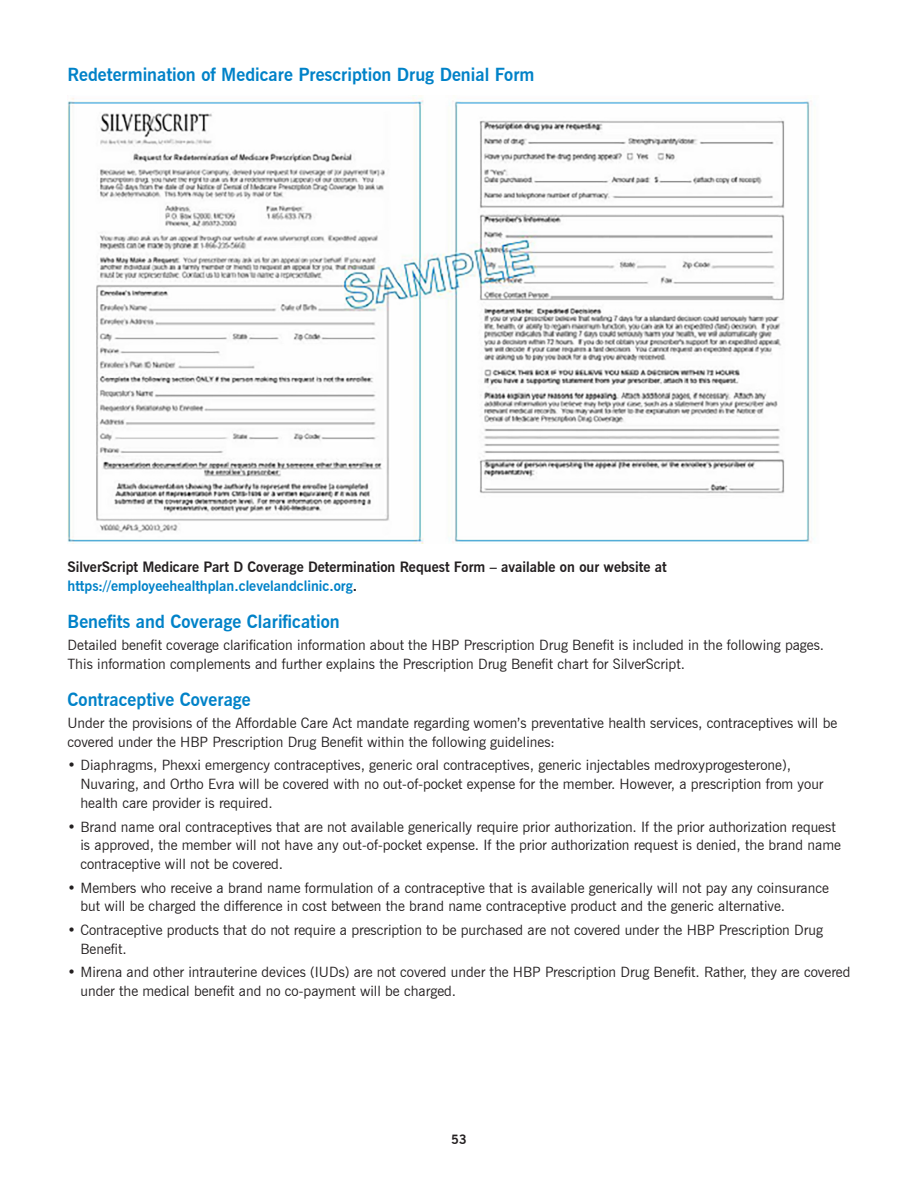
<style>
.page{position:relative;width:918px;height:1188px;background:#fff}
.page>*{position:absolute;margin:0;border:0;box-sizing:border-box;transform-origin:0 0}
.subhead_2_blue{font:700 18px "News Gothic BT";color:#0082c8}
.body_copy_bulleted{font:14.25px/18.8px "News Gothic BT";color:#231f20}
.body_copy{font:14.25px/18.8px "News Gothic BT";color:#231f20}
.body_copy-2{font:700 14.25px/18.8px "News Gothic BT";color:#231f20}
.t1{font:700 12.75px "News Gothic BT";color:#231f20}
.s1{color:#0082c8}
</style>
<div class="page">
<img style="left:68px;top:95px;width:747px;height:449px">
<p class="subhead_2_blue" style="left:68px;top:64px;width:469px">Redetermination of Medicare Prescription Drug Denial Form</p>
<p class="body_copy-2" style="left:68px;top:558px;width:601px">SilverScript Medicare Part D Coverage Determination Request Form – available on our website at <span class="s1">https://employeehealthplan.clevelandclinic.org</span>.</p>
<p class="subhead_2_blue" style="left:68px;top:611px;width:274px">Benefits and Coverage Clarification</p>
<p class="body_copy" style="left:68px;top:636px;width:758px">Detailed benefit coverage clarification information about the HBP Prescription Drug Benefit is included in the following pages.<br>This information complements and further explains the Prescription Drug Benefit chart for SilverScript.</p>
<p class="subhead_2_blue" style="left:68px;top:689px;width:185px">Contraceptive Coverage</p>
<p class="body_copy" style="left:68px;top:714px;width:771px">Under the provisions of the Affordable Care Act mandate regarding women’s preventative health services, contraceptives will be covered under the HBP Prescription Drug Benefit within the following guidelines:</p>
<p class="body_copy_bulleted" style="left:80px;top:756px;width:745px;text-indent:-13px">• Diaphragms, Phexxi emergency contraceptives, generic oral contraceptives, generic injectables medroxyprogesterone),<br>Nuvaring, and Ortho Evra will be covered with no out-of-pocket expense for the member. However, a prescription from your health care provider is required.</p>
<p class="body_copy_bulleted" style="left:80px;top:817px;width:762px;text-indent:-13px">• Brand name oral contraceptives that are not available generically require prior authorization. If the prior authorization request is approved, the member will not have any out-of-pocket expense. If the prior authorization request is denied, the brand name contraceptive will not be covered.</p>
<p class="body_copy_bulleted" style="left:80px;top:878px;width:750px;text-indent:-13px">• Members who receive a brand name formulation of a contraceptive that is available generically will not pay any coinsurance but will be charged the difference in cost between the brand name contraceptive product and the generic alternative.</p>
<p class="body_copy_bulleted" style="left:80px;top:920px;width:744px;text-indent:-13px">• Contraceptive products that do not require a prescription to be purchased are not covered under the HBP Prescription Drug<br>Benefit.</p>
<p class="body_copy_bulleted" style="left:80px;top:963px;width:772px;text-indent:-13px">• Mirena and other intrauterine devices (IUDs) are not covered under the HBP Prescription Drug Benefit. Rather, they are covered under the medical benefit and no co-payment will be charged.</p>
<p class="t1" style="left:451px;top:1131px;width:17px">53</p>
</div>
